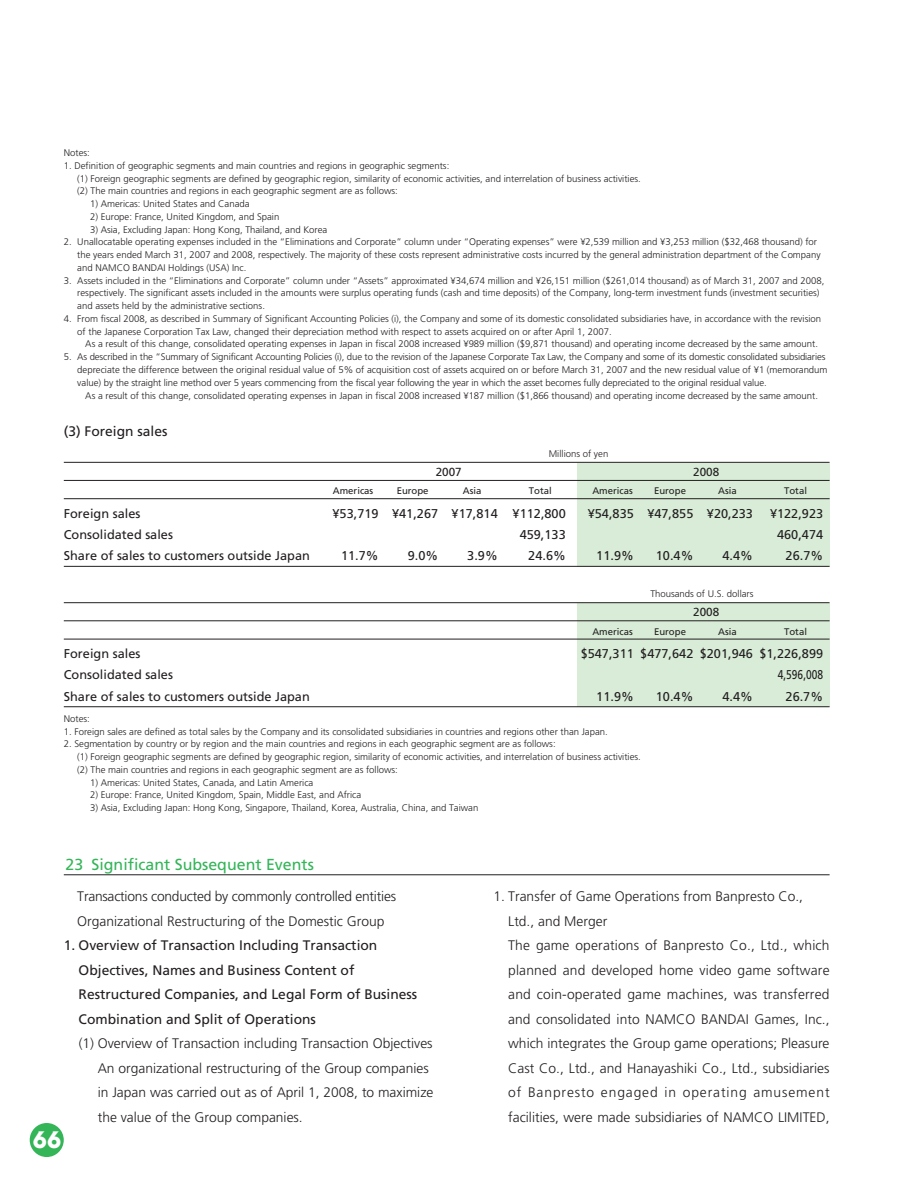
<style>
.page{position:relative;width:914px;height:1190px;background:#fff}
.page>*{position:absolute;margin:0;border:0;box-sizing:border-box;transform-origin:0 0}
.t1{font:800 23.4px "Serif Gothic";color:#fff}
.t2{font:15.9px "Frutiger";color:#33b558}
.t3{font:300 13.8px/24.5px "Frutiger";color:#231f20}
.t4{font:13.8px/24.5px "Frutiger";color:#231f20}
.t5{font:12.75px "Frutiger";color:#231f20}
.t6{font:12.75px "Frutiger";color:#231f20;scale:.8 1}
.t7{font:11.7px "Frutiger";color:#231f20}
.t8{font:300 9.6px/12.8px "Frutiger";color:#231f20}
.t9{font:9.6px "Frutiger";color:#231f20}
</style>
<div class="page">
<div style="left:30px;top:1123px;width:34px;height:34px;background:#33b558;border-radius:50%"></div>
<div style="left:577px;top:603px;width:252px;height:103px;background:#d8ecd8"></div>
<div style="left:577px;top:463px;width:252px;height:103px;background:#d8ecd8"></div>
<hr style="left:64px;top:462px;width:765px;height:1px;background:#231f20">
<hr style="left:64px;top:480px;width:765px;height:1px;background:#231f20">
<hr style="left:64px;top:498px;width:765px;height:1px;background:#231f20">
<hr style="left:64px;top:566px;width:765px;height:1px;background:#231f20">
<hr style="left:64px;top:602px;width:765px;height:1px;background:#231f20">
<hr style="left:64px;top:620px;width:765px;height:1px;background:#231f20">
<hr style="left:64px;top:639px;width:765px;height:1px;background:#231f20">
<hr style="left:64px;top:706px;width:765px;height:1px;background:#231f20">
<hr style="left:64px;top:874px;width:765px;height:1px;background:#231f20">
<p class="t8" style="left:64px;top:147px;width:28px">Notes:</p>
<p class="t8" style="left:77px;top:160px;width:565px;text-indent:-14px">1. Definition of geographic segments and main countries and regions in geographic segments:<br>(1) Foreign geographic segments are defined by geographic region, similarity of economic activities, and interrelation of business activities. (2) The main countries and regions in each geographic segment are as follows:</p>
<p class="t8" style="left:90px;top:198px;width:161px">1) Americas: United States and Canada</p>
<p class="t8" style="left:90px;top:211px;width:191px">2) Europe: France, United Kingdom, and Spain</p>
<p class="t8" style="left:90px;top:224px;width:239px">3) Asia, Excluding Japan: Hong Kong, Thailand, and Korea</p>
<p class="t8" style="left:77px;top:236px;width:744px;text-indent:-14px">2. Unallocatable operating expenses included in the “Eliminations and Corporate” column under “Operating expenses” were ¥2,539 million and ¥3,253 million ($32,468 thousand) for the years ended March 31, 2007 and 2008, respectively. The majority of these costs represent administrative costs incurred by the general administration department of the Company and NAMCO BANDAI Holdings (USA) Inc.</p>
<p class="t8" style="left:77px;top:275px;width:748px;text-indent:-14px">3. Assets included in the “Eliminations and Corporate” column under “Assets” approximated ¥34,674 million and ¥26,151 million ($261,014 thousand) as of March 31, 2007 and 2008, respectively. The significant assets included in the amounts were surplus operating funds (cash and time deposits) of the Company, long-term investment funds (investment securities) and assets held by the administrative sections.</p>
<p class="t8" style="left:77px;top:313px;width:745px;text-indent:-14px">4. From fiscal 2008, as described in Summary of Significant Accounting Policies (i), the Company and some of its domestic consolidated subsidiaries have, in accordance with the revision of the Japanese Corporation Tax Law, changed their depreciation method with respect to assets acquired on or after April 1, 2007.</p>
<p class="t8" style="left:85px;top:338px;width:734px">As a result of this change, consolidated operating expenses in Japan in fiscal 2008 increased ¥989 million ($9,871 thousand) and operating income decreased by the same amount.</p>
<p class="t8" style="left:77px;top:351px;width:751px;text-indent:-14px">5. As described in the “Summary of Significant Accounting Policies (i), due to the revision of the Japanese Corporate Tax Law, the Company and some of its domestic consolidated subsidiaries depreciate the difference between the original residual value of 5% of acquisition cost of assets acquired on or before March 31, 2007 and the new residual value of ¥1 (memorandum value) by the straight line method over 5 years commencing from the fiscal year following the year in which the asset becomes fully depreciated to the original residual value.</p>
<p class="t8" style="left:85px;top:389px;width:734px">As a result of this change, consolidated operating expenses in Japan in fiscal 2008 increased ¥187 million ($1,866 thousand) and operating income decreased by the same amount.</p>
<h3 class="t4" style="left:64px;top:420px;width:105px">(3) Foreign sales</h3>
<p class="t8" style="left:549px;top:448px;width:61px">Millions of yen</p>
<p class="t7" style="left:436px;top:467px;width:27px">2007</p>
<p class="t7" style="left:693px;top:467px;width:27px">2008</p>
<p class="t9" style="left:333px;top:487px;width:42px">Americas</p>
<p class="t9" style="left:396px;top:487px;width:33px">Europe</p>
<p class="t9" style="left:463px;top:487px;width:20px">Asia</p>
<p class="t9" style="left:529px;top:487px;width:24px">Total</p>
<p class="t9" style="left:592px;top:487px;width:42px">Americas</p>
<p class="t9" style="left:654px;top:487px;width:33px">Europe</p>
<p class="t9" style="left:718px;top:487px;width:20px">Asia</p>
<p class="t9" style="left:784px;top:487px;width:24px">Total</p>
<h3 class="t5" style="left:64px;top:508px;width:78px">Foreign sales</h3>
<h3 class="t5" style="left:332px;top:508px;width:235px">¥53,719 ¥41,267 ¥17,814 ¥112,800</h3>
<h3 class="t5" style="left:587px;top:508px;width:167px">¥54,835 ¥47,855 ¥20,233</h3>
<h3 class="t5" style="left:770px;top:508px;width:55px">¥122,923</h3>
<h3 class="t5" style="left:64px;top:529px;width:111px">Consolidated sales</h3>
<h3 class="t5" style="left:519px;top:529px;width:48px">459,133</h3>
<h3 class="t5" style="left:777px;top:529px;width:48px">460,474</h3>
<h3 class="t5" style="left:64px;top:550px;width:247px">Share of sales to customers outside Japan</h3>
<h3 class="t5" style="left:341px;top:550px;width:39px">11.7%</h3>
<h3 class="t5" style="left:408px;top:550px;width:32px">9.0%</h3>
<h3 class="t5" style="left:467px;top:550px;width:32px">3.9%</h3>
<h3 class="t5" style="left:528px;top:550px;width:39px">24.6%</h3>
<h3 class="t5" style="left:596px;top:550px;width:39px">11.9%</h3>
<h3 class="t5" style="left:656px;top:550px;width:39px">10.4%</h3>
<h3 class="t5" style="left:722px;top:550px;width:32px">4.4%</h3>
<h3 class="t5" style="left:785px;top:550px;width:39px">26.7%</h3>
<p class="t8" style="left:650px;top:588px;width:105px">Thousands of U.S. dollars</p>
<p class="t7" style="left:693px;top:607px;width:27px">2008</p>
<p class="t9" style="left:592px;top:627px;width:42px">Americas</p>
<p class="t9" style="left:654px;top:627px;width:33px">Europe</p>
<p class="t9" style="left:718px;top:627px;width:20px">Asia</p>
<p class="t9" style="left:784px;top:627px;width:24px">Total</p>
<h3 class="t5" style="left:64px;top:648px;width:78px">Foreign sales</h3>
<h3 class="t5" style="left:580px;top:648px;width:244px">$547,311 $477,642 $201,946 $1,226,899</h3>
<h3 class="t5" style="left:64px;top:669px;width:111px">Consolidated sales</h3>
<h3 class="t6" style="left:777px;top:669px;width:58px">4,596,008</h3>
<h3 class="t5" style="left:64px;top:691px;width:247px">Share of sales to customers outside Japan</h3>
<h3 class="t5" style="left:596px;top:691px;width:39px">11.9%</h3>
<h3 class="t5" style="left:655px;top:691px;width:39px">10.4%</h3>
<h3 class="t5" style="left:722px;top:691px;width:32px">4.4%</h3>
<h3 class="t5" style="left:785px;top:691px;width:39px">26.7%</h3>
<p class="t8" style="left:64px;top:713px;width:28px">Notes:</p>
<p class="t8" style="left:64px;top:725px;width:545px">1. Foreign sales are defined as total sales by the Company and its consolidated subsidiaries in countries and regions other than Japan.</p>
<p class="t8" style="left:77px;top:738px;width:565px;text-indent:-14px">2. Segmentation by country or by region and the main countries and regions in each geographic segment are as follows:<br>(1) Foreign geographic segments are defined by geographic region, similarity of economic activities, and interrelation of business activities. (2) The main countries and regions in each geographic segment are as follows:</p>
<p class="t8" style="left:90px;top:776px;width:225px">1) Americas: United States, Canada, and Latin America</p>
<p class="t8" style="left:90px;top:789px;width:273px">2) Europe: France, United Kingdom, Spain, Middle East, and Africa</p>
<p class="t8" style="left:90px;top:802px;width:390px">3) Asia, Excluding Japan: Hong Kong, Singapore, Thailand, Korea, Australia, China, and Taiwan</p>
<h2 class="t2" style="left:66px;top:858px;width:250px">23 Significant Subsequent Events</h2>
<h3 class="t3" style="left:77px;top:885px;width:320px">Transactions conducted by commonly controlled entities<br>Organizational Restructuring of the Domestic Group</h3>
<h3 class="t4" style="left:79px;top:934px;width:340px;text-indent:-15px">1. Overview of Transaction Including Transaction Objectives, Names and Business Content of Restructured Companies, and Legal Form of Business Combination and Split of Operations</h3>
<h3 class="t3" style="left:98px;top:1032px;width:337px;text-indent:-19px">(1) Overview of Transaction including Transaction Objectives An organizational restructuring of the Group companies in Japan was carried out as of April 1, 2008, to maximize the value of the Group companies.</h3>
<h1 class="t1" style="left:33px;top:1131px;width:30px">66</h1>
<p class="t3" style="left:508px;top:885px;width:323px;text-indent:-15px">1. Transfer of Game Operations from Banpresto Co., Ltd., and Merger<br>The game operations of Banpresto Co., Ltd., which planned and developed home video game software and coin-operated game machines, was transferred and consolidated into NAMCO BANDAI Games, Inc., which integrates the Group game operations; Pleasure Cast Co., Ltd., and Hanayashiki Co., Ltd., subsidiaries of Banpresto engaged in operating amusement facilities, were made subsidiaries of NAMCO LIMITED,</p>
</div>
